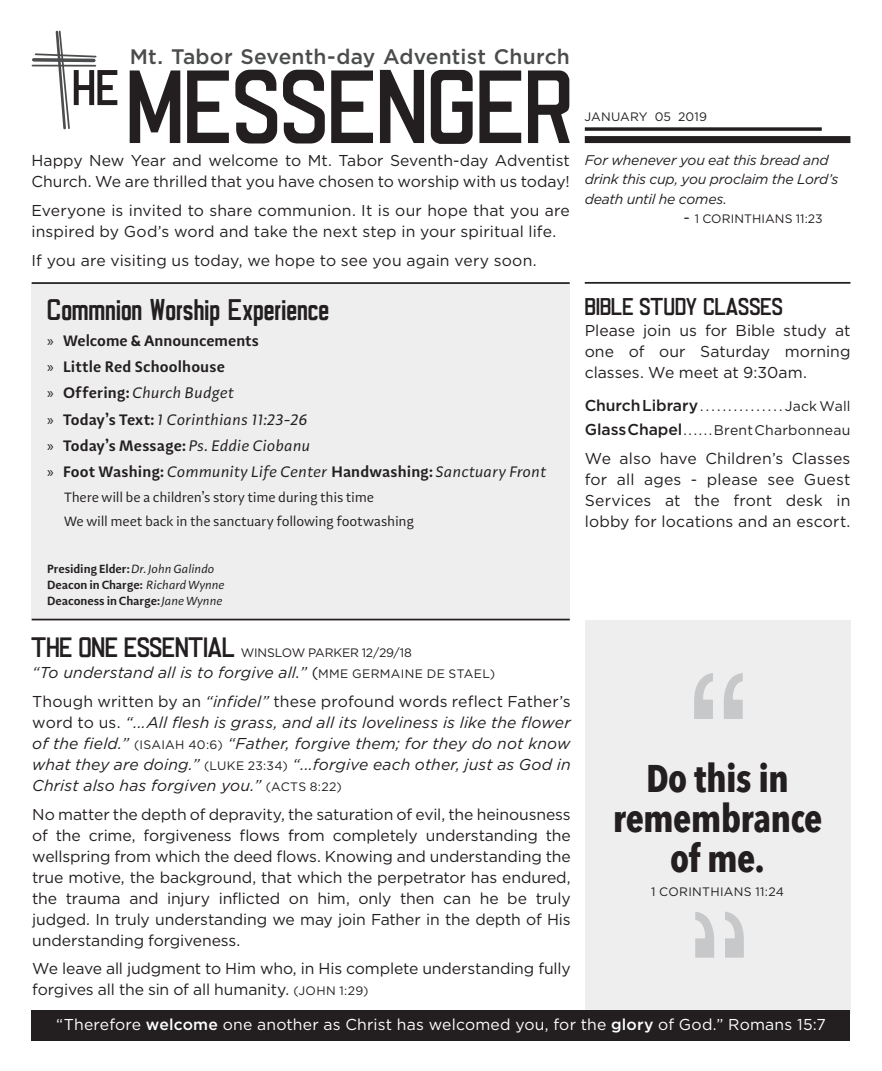
<style>
.page{position:relative;width:882px;height:1071px;background:#fff}
.page>*{position:absolute;margin:0;border:0;box-sizing:border-box;transform-origin:0 0}
.t1{font:700 38.5px/40.2px "Avenir Next Condensed";letter-spacing:-.015em;color:#231f20;text-align:center}
.t2{font:28px "Schilder Grotesk";letter-spacing:.015em;color:#231f20}
.t3{font:22.75px "Schilder Grotesk";color:#231f20}
.t4{font:500 21px "Gotham";letter-spacing:.005em;color:#4b4c4d}
.t5{font:15.75px/21px "Gotham";color:#231f20}
.t6{font:italic 15.75px/21px "Gotham";letter-spacing:.01em;color:#231f20;text-align:justify}
.t7{font:italic 15.75px "Adagio Sans";color:#231f20}
.t8{font:15.75px "Gotham";letter-spacing:.015em;color:#fff}
.t9{font:600 15.75px "Adagio Sans";letter-spacing:.005em;color:#231f20}
.t10{font:14px "Adagio Sans";letter-spacing:-.02em;color:#231f20}
.t11{font:italic 14px/19.2px "Gotham";letter-spacing:-.015em;color:#231f20}
.t12{font:14px "Gotham";letter-spacing:.02em;color:#231f20}
.t13{font:600 12.25px "Adagio Sans";letter-spacing:-.01em;color:#231f20}
.t14{font:12.25px "Gotham";letter-spacing:-.015em;color:#231f20}
.t15{font:12.25px "Gotham";letter-spacing:.005em;color:#231f20}
.t16{font:12.25px "Gotham";letter-spacing:.025em;color:#231f20}
.s1{font-family:"Myriad Pro";font-weight:400}
.s2{font-family:"Myriad Pro";font-style:normal}
.s3{font-weight:600;font-style:normal}
.s4{font-weight:400;font-style:italic}
.s5{font-family:"Schilder Grotesk";font-size:26.25px}
.s6{font-style:normal}
.s7{font-style:normal;font-size:12.25px}
.s8{font-size:12.25px}
.s9{font-size:15.75px}
.s10{font-weight:500;font-size:15.75px}
.s11{font-weight:500}
</style>
<div class="page">
<svg style="left:585px;top:127px;width:237px;height:4px"></svg>
<div style="left:585px;top:136px;width:265px;height:7px;background:#231f20"></div>
<svg style="left:130px;top:70px;width:440px;height:74px"></svg>
<svg style="left:31px;top:30px;width:86px;height:100px"></svg>
<hr style="left:585px;top:282px;width:265px;height:2px;background:#231f20">
<div style="left:585px;top:620px;width:265px;height:394px;background:#eeeeef"></div>
<svg style="left:694px;top:673px;width:49px;height:46px"></svg>
<svg style="left:695px;top:912px;width:49px;height:46px"></svg>
<div style="left:32px;top:1010px;width:818px;height:30px;background:#231f20"></div>
<div style="left:32px;top:283px;width:538px;height:337px;background:#eeeeef"></div>
<hr style="left:32px;top:282px;width:538px;height:2px;background:#231f20">
<hr style="left:32px;top:619px;width:538px;height:1px;background:#231f20">
<p class="t4" style="left:130px;top:45px;width:442px">Mt. Tabor Seventh-day Adventist Church</p>
<p class="t5" style="left:32px;top:150px;width:540px">Happy New Year and welcome to Mt. Tabor Seventh-day Adventist<br>Church. We are thrilled that you have chosen to worship with us today!</p>
<p class="t5" style="left:32px;top:200px;width:540px">Everyone is invited to share communion. It is our hope that you are inspired by God’s word and take the next step in your spiritual life.</p>
<p class="t5" style="left:32px;top:250px;width:507px">If you are visiting us today, we hope to see you again very soon.</p>
<p class="t2" style="left:47px;top:290px;width:283px">Commnion Worship Experience</p>
<p class="t9" style="left:47px;top:330px;width:213px"><span class="s1">»</span> Welcome &amp; Announcements</p>
<p class="t9" style="left:47px;top:357px;width:179px"><span class="s1">»</span> Little Red Schoolhouse</p>
<p class="t7" style="left:47px;top:383px;width:190px"><span class="s2">»</span> <span class="s3">Offering:</span> Church Budget</p>
<p class="t7" style="left:47px;top:410px;width:263px"><span class="s2">»</span> <span class="s3">Today’s Text:</span> 1 Corinthians 11:23-26</p>
<p class="t9" style="left:47px;top:435px;width:266px"><span class="s1">»</span> Today’s Message: <span class="s4">Ps. Eddie Ciobanu</span></p>
<p class="t7" style="left:47px;top:462px;width:502px"><span class="s2">»</span> <span class="s3">Foot Washing:</span> Community Life Center <span class="s3">Handwashing:</span> Sanctuary Front</p>
<p class="t10" style="left:64px;top:488px;width:312px">There will be a children’s story time during this time</p>
<p class="t10" style="left:64px;top:513px;width:352px">We will meet back in the sanctuary following footwashing</p>
<p class="t13" style="left:47px;top:561px;width:169px">Presiding Elder: <span class="s4">Dr. John Galindo</span></p>
<p class="t13" style="left:47px;top:577px;width:180px">Deacon in Charge: <span class="s4">Richard Wynne</span></p>
<p class="t13" style="left:47px;top:592px;width:177px">Deaconess in Charge: <span class="s4">Jane Wynne</span></p>
<p class="t14" style="left:32px;top:646px;width:381px"><span class="s5">THE ONE ESSENTIAL</span> WINSLOW PARKER 12/29/18</p>
<p class="t6" style="left:32px;top:662px;width:464px">“To understand all is to forgive all.” <span class="s6">(</span><span class="s7">MME GERMAINE DE STAEL)</span></p>
<p class="t6" style="left:32px;top:691px;width:540px"><span class="s6">Though written by an</span> “infidel” <span class="s6">these profound words reflect Father’s word to us.</span> “...All flesh is grass, and all its loveliness is like the flower of the field.” <span class="s7">(ISAIAH 40:6)</span> “Father, forgive them; for they do not know what they are doing.” <span class="s7">(LUKE 23:34)</span> “...forgive each other, just as God in Christ also has forgiven you.” <span class="s7">(ACTS 8:22)</span></p>
<p class="t5" style="left:32px;top:803px;width:540px;text-align:justify">No matter the depth of depravity, the saturation of evil, the heinousness of the crime, forgiveness flows from completely understanding the wellspring from which the deed flows. Knowing and understanding the true motive, the background, that which the perpetrator has endured, the trauma and injury inflicted on him, only then can he be truly judged. In truly understanding we may join Father in the depth of His understanding forgiveness.</p>
<p class="t5" style="left:32px;top:958px;width:540px">We leave all judgment to Him who, in His complete understanding fully forgives all the sin of all humanity. <span class="s8">(JOHN 1:29)</span></p>
<p class="t15" style="left:585px;top:110px;width:124px">JANUARY 05 2019</p>
<p class="t11" style="left:585px;top:151px;width:255px">For whenever you eat this bread and drink this cup, you proclaim the Lord’s death until he comes.</p>
<p class="t15" style="left:684px;top:212px;width:141px"><span class="s9">-</span> 1 CORINTHIANS 11:23</p>
<p class="t3" style="left:585px;top:292px;width:200px">BIBLE STUDY CLASSES</p>
<p class="t5" style="left:585px;top:320px;width:267px;text-align:justify">Please join us for Bible study at one of our Saturday morning classes. We meet at 9:30am.</p>
<p class="t12" style="left:585px;top:398px;width:267px"><span class="s10">Church Library</span> . . . . . . . . . . . . . . . Jack Wall</p>
<p class="t12" style="left:585px;top:423px;width:267px"><span class="s10">Glass Chapel</span> . . . . . . Brent Charbonneau</p>
<p class="t5" style="left:585px;top:448px;width:267px;text-align:justify">We also have Children’s Classes for all ages - please see Guest Services at the front desk in lobby for locations and an escort.</p>
<p class="t1" style="left:613px;top:758px;width:211px">Do this in remembrance of me.</p>
<p class="t16" style="left:651px;top:885px;width:134px">1 CORINTHIANS 11:24</p>
<p class="t8" style="left:56px;top:1016px;width:771px">“Therefore <span class="s11">welcome</span> one another as Christ has welcomed you, for the <span class="s11">glory</span> of God.” Romans 15:7</p>
</div>
